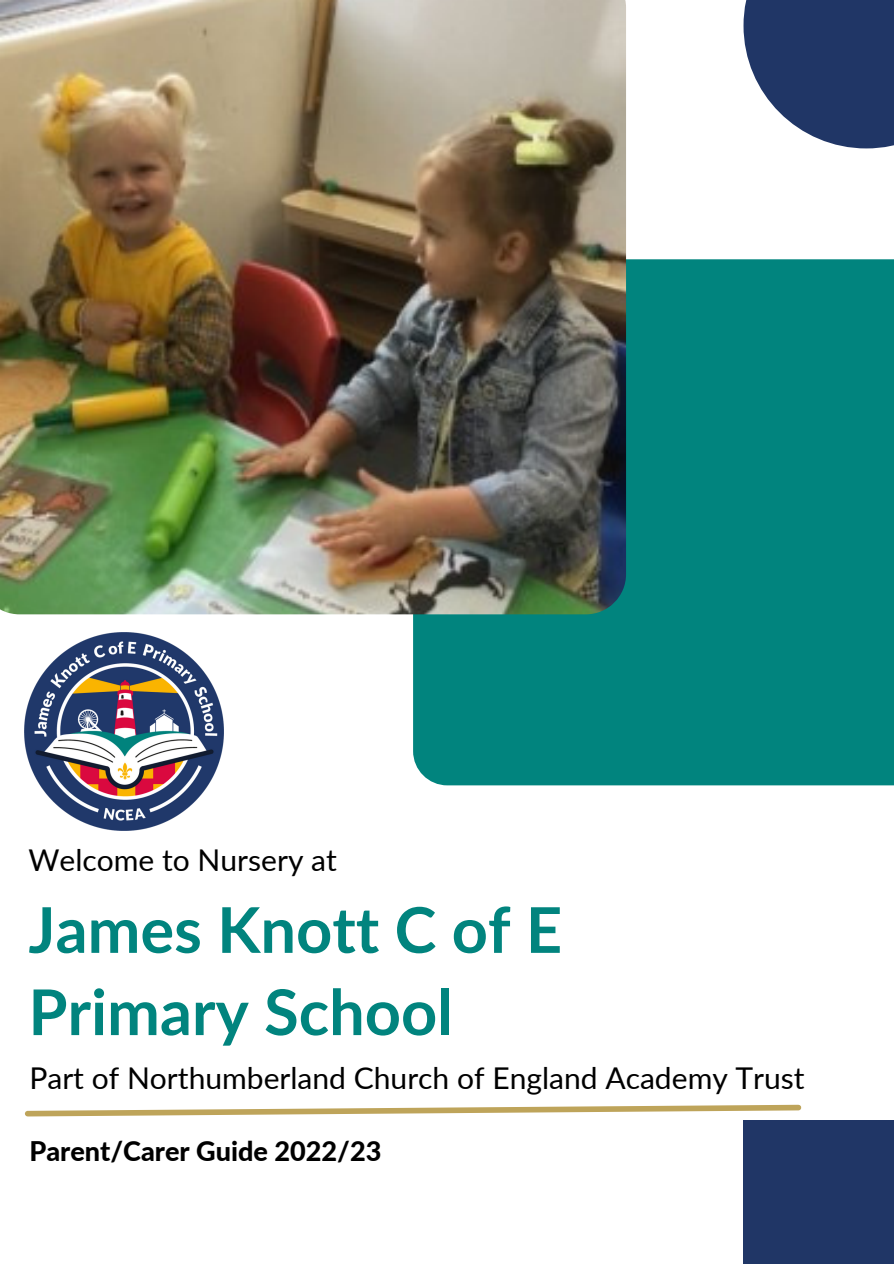
<style>
.page{position:relative;width:894px;height:1264px;background:#fff}
.page>*{position:absolute;margin:0;border:0;box-sizing:border-box;transform-origin:0 0}
.t1{font:700 63px "Lato";color:#01847e}
.t2{font:30px "Lato";color:#000}
.t3{font:800 27px "Lato";color:#000}
</style>
<div class="page">
<div style="left:413px;top:259px;width:480px;height:526px;background:#01847e"></div>
<img style="left:0;top:0;width:626px;height:614px">
<svg style="left:743px;top:0;width:150px;height:148px"></svg>
<div style="left:743px;top:1120px;width:150px;height:143px;background:#203666"></div>
<svg style="left:24px;top:1104px;width:778px;height:13px"></svg>
<img style="left:25px;top:632px;width:198px;height:198px">
<p class="t2" style="left:28px;top:841px;width:310px">Welcome to Nursery at</p>
<p class="t1" style="left:28px;top:890px;width:535px">James Knott C of E</p>
<p class="t1" style="left:28px;top:972px;width:426px">Primary School</p>
<p class="t2" style="left:29px;top:1059px;width:776px">Part of Northumberland Church of England Academy Trust</p>
<p class="t3" style="left:29px;top:1134px;width:353px">Parent/Carer Guide 2022/23</p>
</div>
